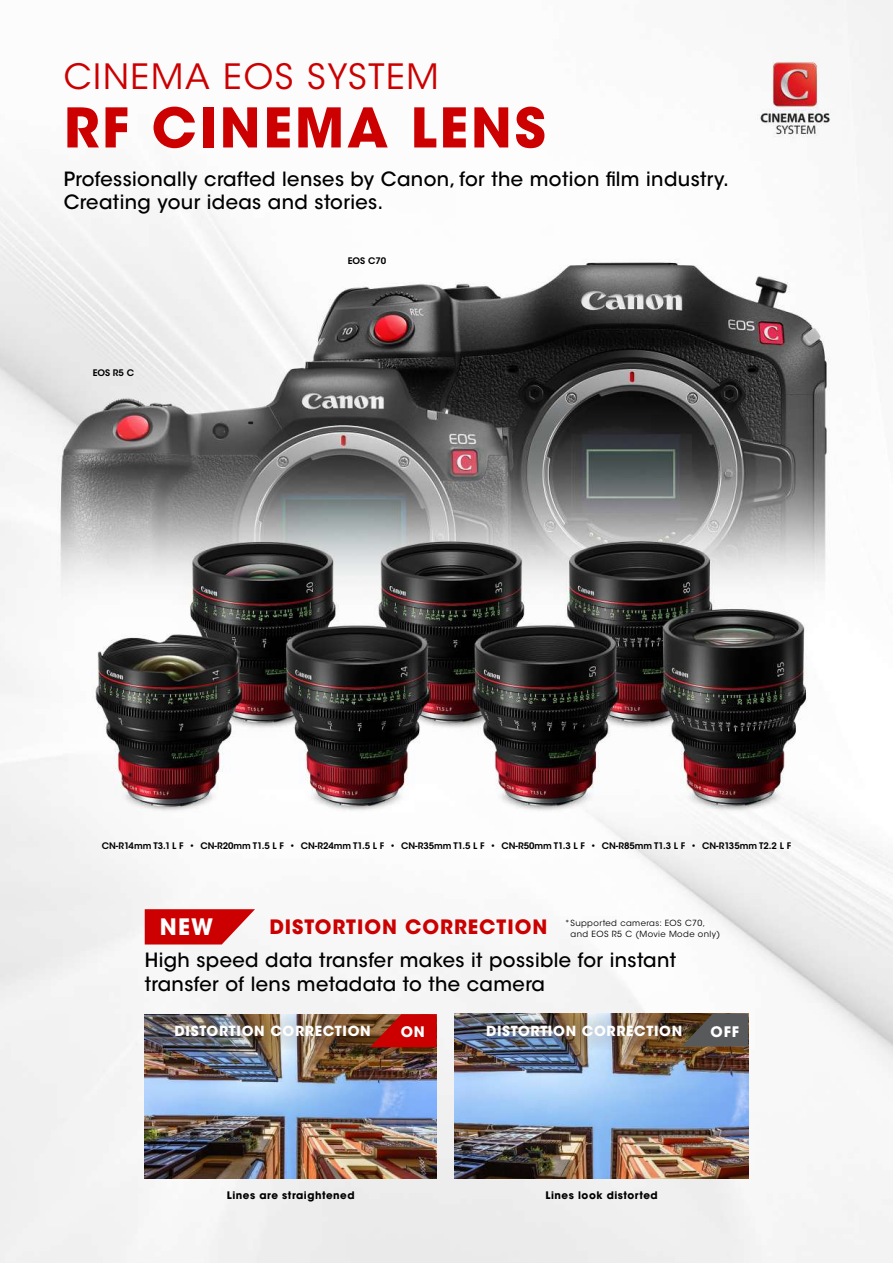
<style>
.page{position:relative;width:893px;height:1263px;background:#fff}
.page>*{position:absolute;margin:0;border:0;box-sizing:border-box;transform-origin:0 0}
.t1{font:700 54.15px "ITC Avant Garde Std";letter-spacing:.05em;color:#c00}
.t2{font:34.65px "ITC Avant Garde Std";letter-spacing:.05em;color:#c00}
.t3{font:700 22.5px "ITC Avant Garde Std";color:#fff}
.t4{font:700 19.65px "ITC Avant Garde Std";letter-spacing:.05em;color:#c00}
.t5{font:500 19.5px/23.4px "ITC Avant Garde Std";letter-spacing:.02em;color:#000}
.t6{font:700 14.4px "ITC Avant Garde Std";color:#fff}
.t7{font:700 13.95px "ITC Avant Garde Std";letter-spacing:.05em;color:#fff}
.t8{font:700 10.35px "ITC Avant Garde Std";letter-spacing:.05em;color:#000}
.t9{font:600 9px "ITC Avant Garde Std";color:#000}
.t10{font:8.4px/11.2px "ITC Avant Garde Std";letter-spacing:.05em;color:#000}
</style>
<div class="page">
<img style="left:0;top:0;width:893px;height:1263px">
<img style="left:455px;top:1013px;width:293px;height:165px">
<img style="left:145px;top:1051px;width:292px;height:127px">
<svg style="left:145px;top:909px;width:110px;height:35px;background:#d22525"></svg>
<img style="left:145px;top:1014px;width:292px;height:37px">
<img style="left:455px;top:1014px;width:292px;height:37px">
<svg style="left:370px;top:1014px;width:67px;height:33px;background:#b9160c"></svg>
<svg style="left:682px;top:1013px;width:66px;height:33px;background:#56504a"></svg>
<h2 class="t2" style="left:64px;top:56px;width:376px">CINEMA EOS SYSTEM</h2>
<h1 class="t1" style="left:64px;top:92px;width:483px">RF CINEMA LENS</h1>
<p class="t5" style="left:64px;top:167px;width:667px">Professionally crafted lenses by Canon, for the motion film industry.<br>Creating your ideas and stories.</p>
<p class="t9" style="left:93px;top:367px;width:43px">EOS R5 C</p>
<p class="t9" style="left:348px;top:255px;width:40px">EOS C70</p>
<p class="t9" style="left:102px;top:840px;width:691px">CN-R14mm T3.1 L F • CN-R20mm T1.5 L F • CN-R24mm T1.5 L F • CN-R35mm T1.5 L F • CN-R50mm T1.3 L F • CN-R85mm T1.3 L F • CN-R135mm T2.2 L F</p>
<p class="t3" style="left:160px;top:912px;width:55px">NEW</p>
<p class="t4" style="left:269px;top:914px;width:279px">DISTORTION CORRECTION</p>
<p class="t10" style="left:570px;top:917px;width:151px;text-indent:-6px">*Supported cameras: EOS C70, and EOS R5 C (Movie Mode only)</p>
<p class="t5" style="left:145px;top:949px;width:533px">High speed data transfer makes it possible for instant transfer of lens metadata to the camera</p>
<p class="t7" style="left:175px;top:1022px;width:198px">DISTORTION CORRECTION</p>
<p class="t6" style="left:401px;top:1023px;width:25px">ON</p>
<p class="t7" style="left:486px;top:1021px;width:198px">DISTORTION CORRECTION</p>
<p class="t6" style="left:711px;top:1022px;width:30px">OFF</p>
<p class="t8" style="left:227px;top:1189px;width:129px">Lines are straightened</p>
<p class="t8" style="left:545px;top:1189px;width:114px">Lines look distorted</p>
</div>
